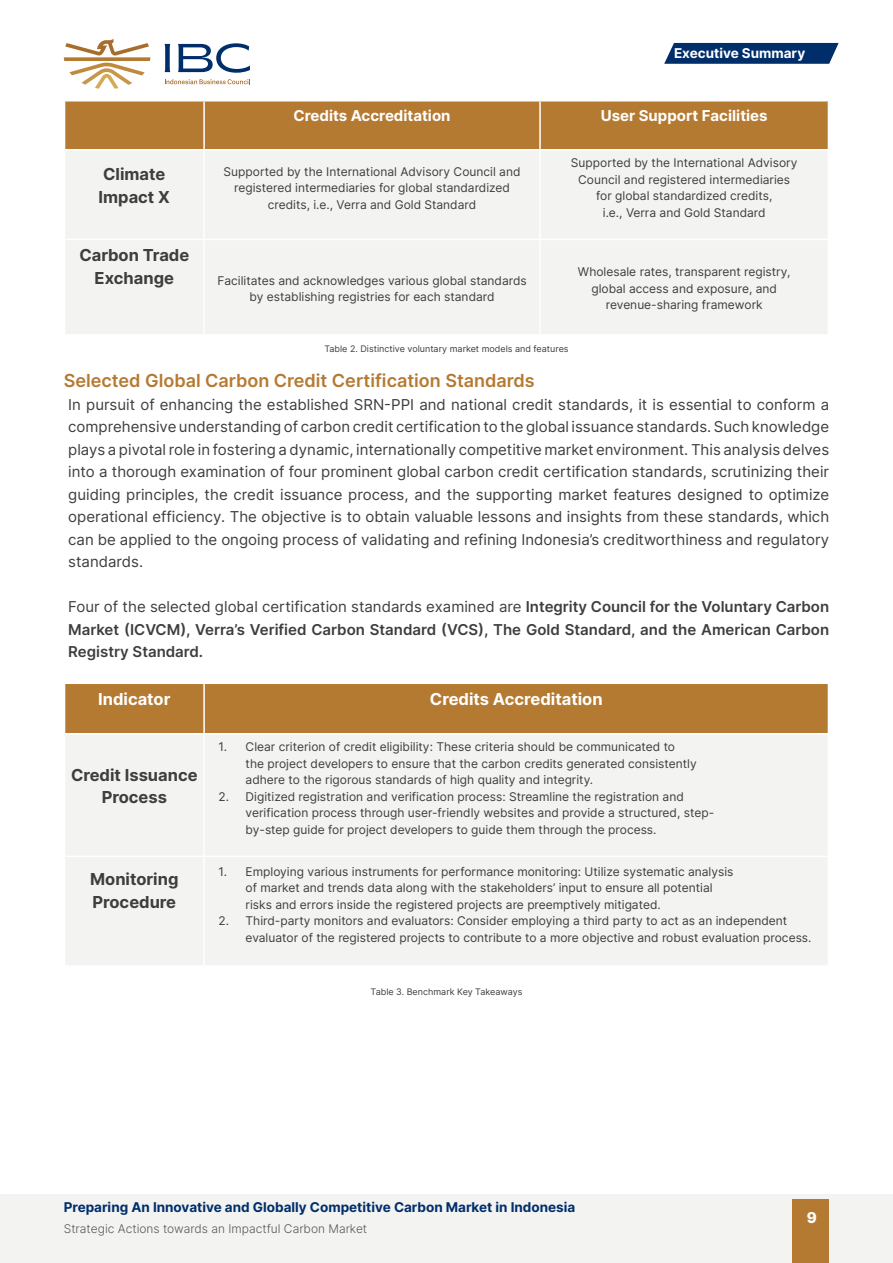
<style>
.page{position:relative;width:893px;height:1263px;background:#fff}
.page>*{position:absolute;margin:0;border:0;box-sizing:border-box;transform-origin:0 0}
.Sub_Title{font:600 18px "Inter";color:#b57a32}
.t1{font:700 16.5px/22.5px "Inter";color:#3e3e3f}
.t2{font:700 16.5px "Inter";color:#fff}
.t3{font:15px/22.5px "Inter";color:#3e3e3f;text-align:justify}
.t4{font:600 15px/22.5px "Inter";color:#3e3e3f;text-align:justify}
.t5{font:700 15px "Inter";color:#fff}
.t6{font:800 15px "Inter";color:#fff}
.t7{font:700 13.5px "Inter";color:#002e6b}
.t8{font:700 13.5px "Inter";color:#fff}
.t9{font:12px/16.5px "Inter";color:#3e3e3f;text-align:center}
.t10{font:300 12px "Inter";color:#57585a}
.Note{font:9px "Inter";color:#3e3e3f}
.s1{font-weight:400}
</style>
<div class="page">
<div style="left:0;top:1193px;width:893px;height:70px;background:#f3f3f1"></div>
<svg style="left:664px;top:43px;width:175px;height:21px"></svg>
<div style="left:792px;top:1199px;width:37px;height:64px;background:#b57a32"></div>
<svg style="left:64px;top:39px;width:86px;height:50px"></svg>
<svg style="left:165px;top:79px;width:85px;height:5px"></svg>
<svg style="left:165px;top:44px;width:5px;height:28px"></svg>
<svg style="left:178px;top:43px;width:72px;height:30px"></svg>
<div style="left:65px;top:101px;width:763px;height:48px;background:#b57a32"></div>
<div style="left:66px;top:151px;width:761px;height:183px;background:#f3f3f1"></div>
<hr style="left:203px;top:101px;width:2px;height:48px;background:#fff">
<hr style="left:539px;top:101px;width:2px;height:48px;background:#fff">
<hr style="left:203px;top:151px;width:2px;height:88px;background:#fff">
<hr style="left:539px;top:151px;width:2px;height:88px;background:#fff">
<hr style="left:64px;top:239px;width:140px;height:1px;background:#fff">
<hr style="left:204px;top:239px;width:336px;height:1px;background:#fff">
<hr style="left:203px;top:240px;width:2px;height:94px;background:#fff">
<hr style="left:540px;top:239px;width:289px;height:1px;background:#fff">
<hr style="left:539px;top:240px;width:2px;height:94px;background:#fff">
<div style="left:65px;top:684px;width:763px;height:49px;background:#b57a32"></div>
<div style="left:66px;top:735px;width:761px;height:230px;background:#f3f3f1"></div>
<hr style="left:203px;top:684px;width:2px;height:49px;background:#fff">
<hr style="left:203px;top:734px;width:2px;height:122px;background:#fff">
<hr style="left:64px;top:856px;width:140px;height:1px;background:#fff">
<hr style="left:204px;top:856px;width:625px;height:1px;background:#fff">
<hr style="left:203px;top:857px;width:2px;height:108px;background:#fff">
<p class="t8" style="left:674px;top:43px;width:133px">Executive Summary</p>
<p class="t5" style="left:294px;top:105px;width:158px">Credits Accreditation</p>
<p class="t5" style="left:601px;top:105px;width:168px">User Support Facilities</p>
<p class="t1" style="left:99px;top:162px;width:73px">Climate<br>Impact X</p>
<p class="t9" style="left:224px;top:163px;width:298px">Supported by the International Advisory Council and registered intermediaries for global standardized credits, i.e., Verra and Gold Standard</p>
<p class="t9" style="left:571px;top:155px;width:228px">Supported by the International Advisory Council and registered intermediaries for global standardized credits,<br>i.e., Verra and Gold Standard</p>
<p class="t1" style="left:79px;top:244px;width:111px;text-align:center">Carbon Trade<br>Exchange</p>
<p class="t9" style="left:217px;top:272px;width:311px">Facilitates and acknowledges various global standards by establishing registries for each standard</p>
<p class="t9" style="left:578px;top:264px;width:214px">Wholesale rates, transparent registry, global access and exposure, and revenue-sharing framework</p>
<p class="Note" style="left:324px;top:342px;width:246px">Table 2. Distinctive voluntary market models and features</p>
<p class="Sub_Title" style="left:64px;top:367px;width:472px">Selected Global Carbon Credit Certification Standards</p>
<p class="t3" style="left:68px;top:393px;width:762px">In pursuit of enhancing the established SRN-PPI and national credit standards, it is essential to conform a comprehensive understanding of carbon credit certification to the global issuance standards. Such knowledge plays a pivotal role in fostering a dynamic, internationally competitive market environment. This analysis delves into a thorough examination of four prominent global carbon credit certification standards, scrutinizing their guiding principles, the credit issuance process, and the supporting market features designed to optimize operational efficiency. The objective is to obtain valuable lessons and insights from these standards, which can be applied to the ongoing process of validating and refining Indonesia’s creditworthiness and regulatory standards.</p>
<p class="t4" style="left:68px;top:595px;width:762px"><span class="s1">Four of the selected global certification standards examined are</span> Integrity Council for the Voluntary Carbon Market (ICVCM), Verra’s Verified Carbon Standard (VCS), The Gold Standard, and the American Carbon Registry Standard.</p>
<p class="t2" style="left:98px;top:687px;width:74px">Indicator</p>
<p class="t2" style="left:430px;top:687px;width:174px">Credits Accreditation</p>
<p class="t1" style="left:71px;top:763px;width:128px;text-align:center">Credit Issuance<br>Process</p>
<p class="t9" style="left:246px;top:738px;width:453px;text-align:left;text-indent:-27px">1. Clear criterion of credit eligibility: These criteria should be communicated to<br>the project developers to ensure that the carbon credits generated consistently adhere to the rigorous standards of high quality and integrity.</p>
<p class="t9" style="left:246px;top:788px;width:470px;text-align:left;text-indent:-27px">2. Digitized registration and verification process: Streamline the registration and verification process through user-friendly websites and provide a structured, step&shy;by-step guide for project developers to guide them through the process.</p>
<p class="t1" style="left:90px;top:868px;width:90px">Monitoring<br>Procedure</p>
<p class="t9" style="left:246px;top:863px;width:489px;text-align:left;text-indent:-27px">1. Employing various instruments for performance monitoring: Utilize systematic analysis of market and trends data along with the stakeholders’ input to ensure all potential risks and errors inside the registered projects are preemptively mitigated.</p>
<p class="t9" style="left:246px;top:912px;width:567px;text-align:left;text-indent:-27px">2. Third-party monitors and evaluators: Consider employing a third party to act as an independent evaluator of the registered projects to contribute to a more objective and robust evaluation process.</p>
<p class="Note" style="left:371px;top:985px;width:153px">Table 3. Benchmark Key Takeaways</p>
<p class="t7" style="left:64px;top:1197px;width:513px">Preparing An Innovative and Globally Competitive Carbon Market in Indonesia</p>
<p class="t10" style="left:64px;top:1220px;width:305px">Strategic Actions towards an Impactful Carbon Market</p>
<p class="t6" style="left:807px;top:1206px;width:12px">9</p>
</div>
